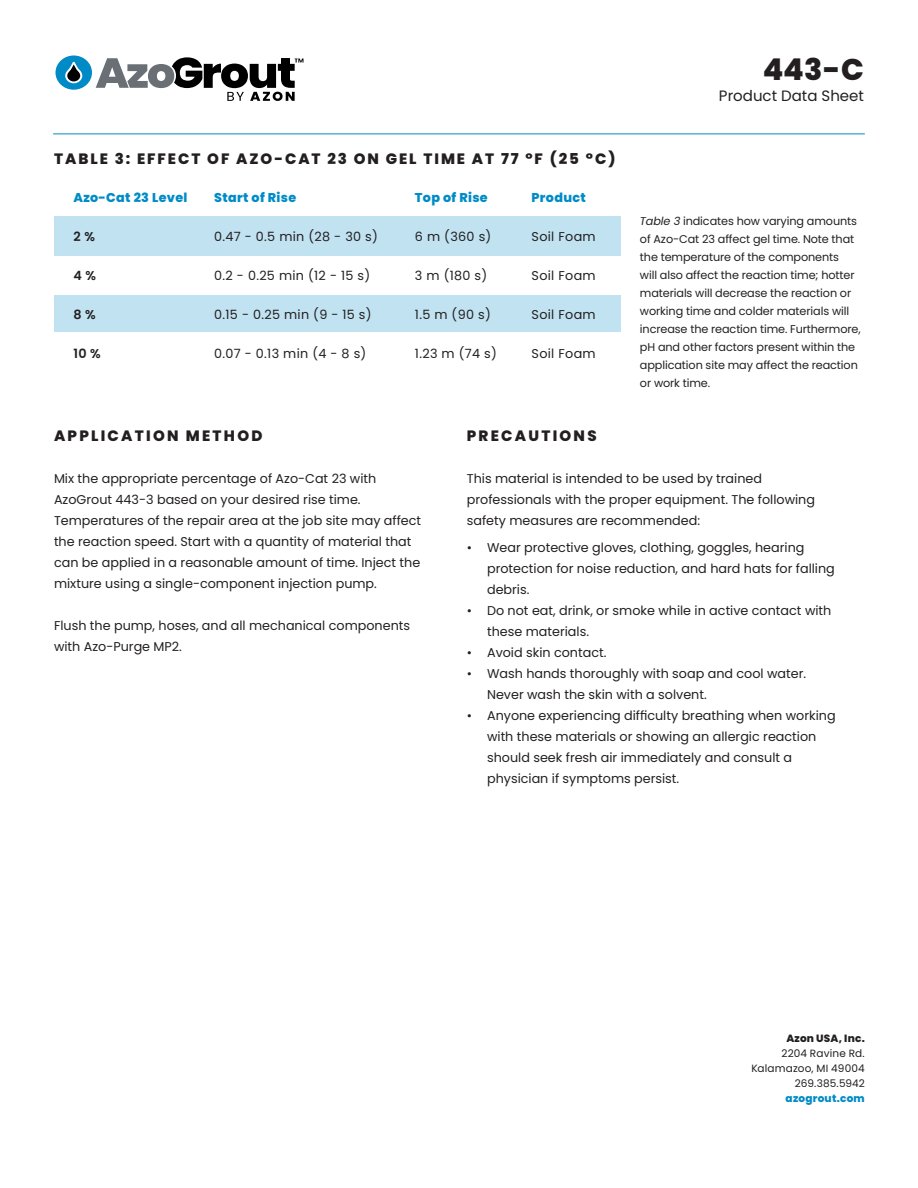
<style>
.page{position:relative;width:918px;height:1188px;background:#fff}
.page>*{position:absolute;margin:0;border:0;box-sizing:border-box;transform-origin:0 0}
.t1{font:800 30px "Poppins";color:#231f20}
.t2{font:800 15px "Poppins";letter-spacing:.13em;color:#231f20}
.t3{font:800 15px "Poppins";letter-spacing:.15em;color:#231f20}
.t4{font:15px "Poppins";color:#231f20}
.t5{font:12.75px/21px "Poppins";color:#231f20}
.t6{font:800 12.75px "Poppins";letter-spacing:.025em;color:#008bc7}
.t7{font:12.75px "Poppins";letter-spacing:.025em;color:#231f20}
.t8{font:600 12.75px "Poppins";color:#231f20}
.t9{font:11.25px/18px "Poppins";letter-spacing:-.01em;color:#231f20}
.t10{font:10.5px/15px "Poppins";letter-spacing:.01em;color:#231f20;text-align:right}
.t11{font:800 10.5px "Poppins";letter-spacing:.02em;color:#231f20}
.t12{font:800 10.5px "Poppins";letter-spacing:.02em;color:#008bc7}
.s1{font-style:italic}
</style>
<div class="page">
<svg style="left:56px;top:56px;width:247px;height:45px"></svg>
<div style="left:54px;top:216px;width:567px;height:39px;background:#c0e2f1"></div>
<div style="left:54px;top:295px;width:567px;height:37px;background:#c0e2f1"></div>
<hr style="left:53px;top:134px;width:812px;height:1px;background:#008bc7">
<h1 class="t1" style="left:763px;top:52px;width:103px">443-C</h1>
<p class="t2" style="left:54px;top:150px;width:563px">TABLE 3: EFFECT OF AZO-CAT 23 ON GEL TIME AT 77 °F (25 °C)</p>
<p class="t6" style="left:73px;top:190px;width:116px">Azo-Cat 23 Level</p>
<p class="t8" style="left:73px;top:229px;width:23px">2 %</p>
<p class="t8" style="left:73px;top:268px;width:24px">4 %</p>
<p class="t8" style="left:73px;top:307px;width:24px">8 %</p>
<p class="t8" style="left:73px;top:346px;width:29px">10 %</p>
<p class="t6" style="left:214px;top:190px;width:84px">Start of Rise</p>
<p class="t5" style="left:214px;top:226px;width:165px">0.47 - 0.5 min (28 - 30 s)</p>
<p class="t5" style="left:214px;top:265px;width:158px">0.2 - 0.25 min (12 - 15 s)</p>
<p class="t5" style="left:214px;top:304px;width:159px">0.15 - 0.25 min (9 - 15 s)</p>
<p class="t5" style="left:214px;top:343px;width:154px">0.07 - 0.13 min (4 - 8 s)</p>
<p class="t6" style="left:415px;top:190px;width:74px">Top of Rise</p>
<p class="t5" style="left:415px;top:226px;width:78px">6 m (360 s)</p>
<p class="t5" style="left:415px;top:265px;width:74px">3 m (180 s)</p>
<p class="t5" style="left:415px;top:304px;width:77px">1.5 m (90 s)</p>
<p class="t5" style="left:415px;top:343px;width:83px">1.23 m (74 s)</p>
<p class="t6" style="left:532px;top:190px;width:56px">Product</p>
<p class="t7" style="left:532px;top:229px;width:66px">Soil Foam</p>
<p class="t7" style="left:532px;top:268px;width:66px">Soil Foam</p>
<p class="t7" style="left:532px;top:307px;width:66px">Soil Foam</p>
<p class="t7" style="left:532px;top:346px;width:66px">Soil Foam</p>
<p class="t4" style="left:719px;top:87px;width:147px">Product Data Sheet</p>
<p class="t9" style="left:640px;top:212px;width:222px"><span class="s1">Table 3</span> indicates how varying amounts of Azo-Cat 23 affect gel time. Note that the temperature of the components<br>will also affect the reaction time; hotter materials will decrease the reaction or working time and colder materials will increase the reaction time. Furthermore, pH and other factors present within the application site may affect the reaction or work time.</p>
<p class="t3" style="left:54px;top:427px;width:210px">APPLICATION METHOD</p>
<p class="t5" style="left:54px;top:468px;width:369px">Mix the appropriate percentage of Azo-Cat 23 with AzoGrout 443-3 based on your desired rise time.<br>Temperatures of the repair area at the job site may affect the reaction speed. Start with a quantity of material that can be applied in a reasonable amount of time. Inject the mixture using a single-component injection pump.</p>
<p class="t5" style="left:54px;top:615px;width:358px">Flush the pump, hoses, and all mechanical components with Azo-Purge MP2.</p>
<p class="t3" style="left:467px;top:427px;width:131px">PRECAUTIONS</p>
<p class="t5" style="left:467px;top:468px;width:350px">This material is intended to be used by trained professionals with the proper equipment. The following safety measures are recommended:</p>
<p class="t5" style="left:487px;top:537px;width:349px;text-indent:-20px">• Wear protective gloves, clothing, goggles, hearing protection for noise reduction, and hard hats for falling debris.</p>
<p class="t5" style="left:487px;top:600px;width:346px;text-indent:-20px">• Do not eat, drink, or smoke while in active contact with these materials.</p>
<p class="t5" style="left:467px;top:642px;width:141px">• Avoid skin contact.</p>
<p class="t5" style="left:487px;top:663px;width:321px;text-indent:-20px">• Wash hands thoroughly with soap and cool water.<br>Never wash the skin with a solvent.</p>
<p class="t5" style="left:487px;top:705px;width:350px;text-indent:-20px">• Anyone experiencing difficulty breathing when working with these materials or showing an allergic reaction should seek fresh air immediately and consult a physician if symptoms persist.</p>
<p class="t11" style="left:786px;top:1033px;width:80px">Azon USA, Inc.</p>
<p class="t10" style="left:751px;top:1046px;width:115px">2204 Ravine Rd.<br>Kalamazoo, MI 49004<br>269.385.5942</p>
<p class="t12" style="left:786px;top:1093px;width:81px">azogrout.com</p>
</div>
